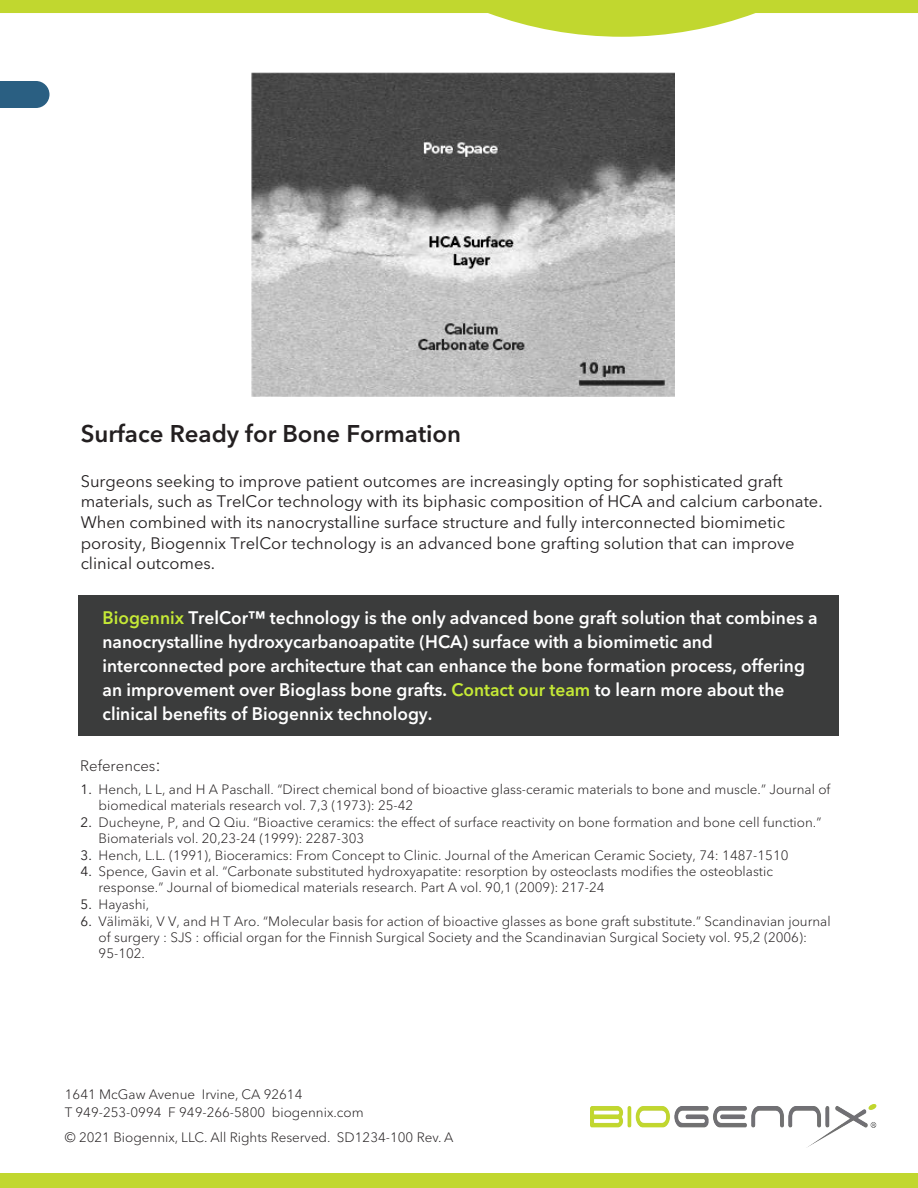
<style>
.page{position:relative;width:918px;height:1188px;background:#fff}
.page>*{position:absolute;margin:0;border:0;box-sizing:border-box;transform-origin:0 0}
.t1{font:600 24px "Avenir Next LT Pro";color:#231f20}
.t2{font:600 18px/24.2px "Avenir Next LT Pro";color:#fff;scale:.96 1}
.t3{font:16.5px/20.7px "Avenir Next LT Pro";color:#231f20}
.t4{font:300 15px "Avenir Next LT Pro";color:#231f20}
.t5{font:300 13.5px/16px "Avenir Next LT Pro";color:#231f20}
.s1{color:#c5e936}
.s2{font-size:18px}
.s3{font-weight:400}
</style>
<div class="page">
<svg style="left:0;top:0;width:918px;height:37px"></svg>
<div style="left:0;top:1174px;width:918px;height:14px;background:#c1d72f"></div>
<svg style="left:0;top:81px;width:50px;height:27px"></svg>
<img style="left:590px;top:1104px;width:286px;height:43px">
<img style="left:251px;top:73px;width:424px;height:324px">
<div style="left:79px;top:595px;width:760px;height:141px;background:#3b3c3c"></div>
<h1 class="t1" style="left:81px;top:419px;width:382px">Surface Ready for Bone Formation</h1>
<p class="t3" style="left:81px;top:471px;width:743px">Surgeons seeking to improve patient outcomes are increasingly opting for sophisticated graft materials, such as TrelCor technology with its biphasic composition of HCA and calcium carbonate.<br>When combined with its nanocrystalline surface structure and fully interconnected biomimetic porosity, Biogennix TrelCor technology is an advanced bone grafting solution that can improve clinical outcomes.</p>
<p class="t2" style="left:103px;top:605px;width:746px"><span class="s1">Biogennix</span> TrelCor™ technology is the only advanced bone graft solution that combines a nanocrystalline hydroxycarbanoapatite (HCA) surface with a biomimetic and interconnected pore architecture that can enhance the bone formation process, offering an improvement over Bioglass bone grafts. <span class="s1">Contact our team</span> to learn more about the clinical benefits of Biogennix technology.</p>
<p class="t4" style="left:80px;top:757px;width:82px">References<span class="s2">:</span></p>
<p class="t5" style="left:99px;top:781px;width:733px;text-indent:-18px"><span class="s3">1.</span> Hench, L L, and H A Paschall. “Direct chemical bond of bioactive glass-ceramic materials to bone and muscle.” Journal of biomedical materials research vol. 7,3 (1973): 25-42</p>
<p class="t5" style="left:99px;top:814px;width:724px;text-indent:-18px"><span class="s3">2.</span> Ducheyne, P, and Q Qiu. “Bioactive ceramics: the effect of surface reactivity on bone formation and bone cell function.”<br>Biomaterials vol. 20,23-24 (1999): 2287-303</p>
<p class="t5" style="left:81px;top:847px;width:709px"><span class="s3">3.</span> Hench, L.L. (1991), Bioceramics: From Concept to Clinic. Journal of the American Ceramic Society, 74: 1487-1510</p>
<p class="t5" style="left:99px;top:864px;width:676px;text-indent:-18px"><span class="s3">4.</span> Spence, Gavin et al. “Carbonate substituted hydroxyapatite: resorption by osteoclasts modifies the osteoblastic response.” Journal of biomedical materials research. Part A vol. 90,1 (2009): 217-24</p>
<p class="t5" style="left:81px;top:896px;width:70px"><span class="s3">5.</span> Hayashi,</p>
<p class="t5" style="left:99px;top:913px;width:734px;text-indent:-18px"><span class="s3">6.</span> Välimäki, V V, and H T Aro. “Molecular basis for action of bioactive glasses as bone graft substitute.” Scandinavian journal of surgery : SJS : official organ for the Finnish Surgical Society and the Scandinavian Surgical Society vol. 95,2 (2006):<br>95-102.</p>
<p class="t5" style="left:65px;top:1085px;width:300px;line-height:18px">1641 McGaw Avenue Irvine, CA 92614<br>T 949-253-0994 F 949-266-5800 biogennix.com</p>
<p class="t5" style="left:65px;top:1130px;width:390px">© 2021 Biogennix, LLC. All Rights Reserved. SD1234-100 Rev. A</p>
</div>
